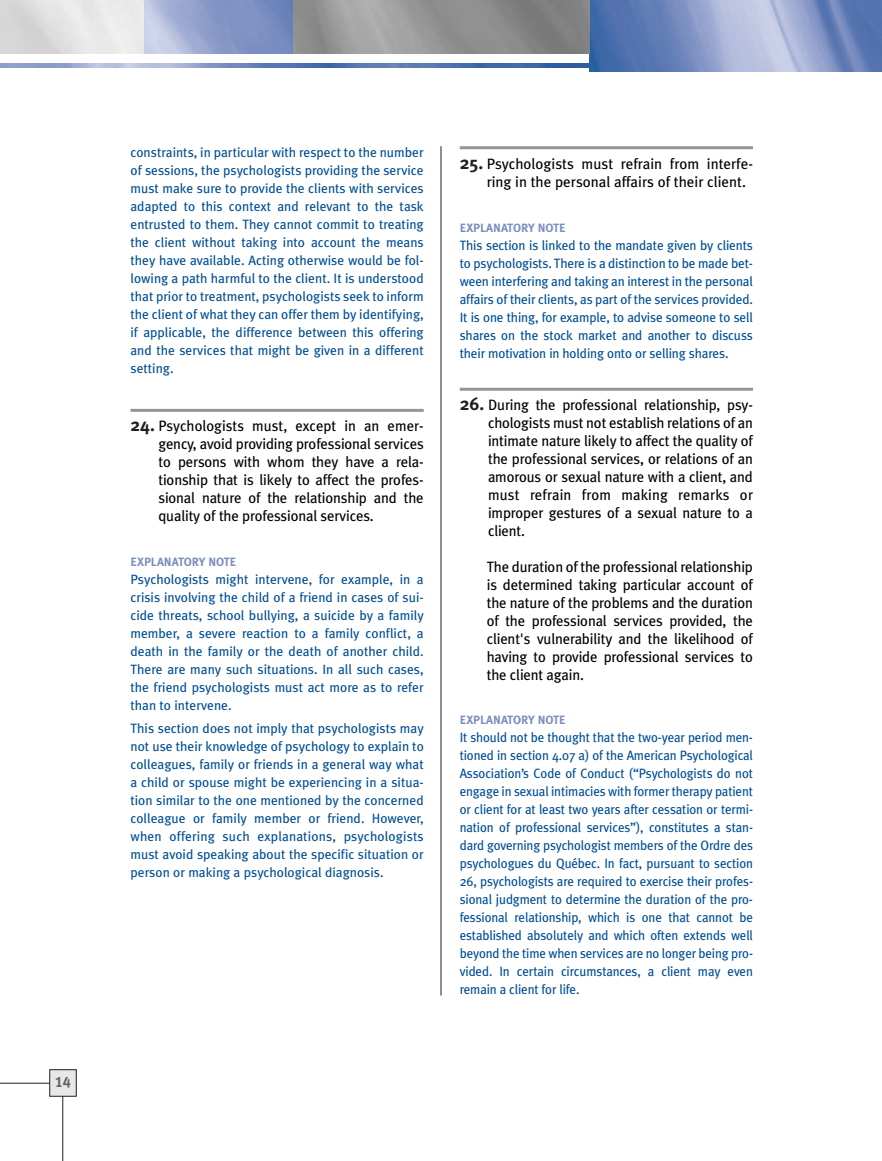
<style>
.page{position:relative;width:882px;height:1161px;background:#fff}
.page>*{position:absolute;margin:0;border:0;box-sizing:border-box;transform-origin:0 0}
.t1{font:15px/18px "Meta Plus";letter-spacing:-.01em;color:#000;text-align:justify}
.t2{font:15px "Meta Plus Bold Caps";color:#636466}
.t3{font:13.5px/18px "Meta Plus";color:#004e94;text-align:justify}
.t4{font:13.5px/18px "Meta Plus";color:#004e94;text-align:justify;scale:.96 1}
.t5{font:700 12px "Meta Plus";letter-spacing:-.01em;color:#7b8ebe}
.s1{font-weight:700;font-size:18px;color:#231f20}
</style>
<div class="page">
<svg style="left:0;top:1083px;width:63px;height:78px"></svg>
<div style="left:50px;top:1070px;width:26px;height:26px;background:#e6e7e8"></div>
<div style="left:50px;top:1070px;width:27px;height:27px;border:1px solid #231f20"></div>
<img style="left:590px;top:0;width:292px;height:72px">
<img style="left:292px;top:0;width:298px;height:54px">
<img style="left:0;top:63px;width:590px;height:5px">
<img style="left:144px;top:0;width:148px;height:54px">
<hr style="left:441px;top:146px;width:1px;height:850px;background:#231f20">
<hr style="left:130px;top:409px;width:294px;height:3px;background:#939598">
<hr style="left:460px;top:146px;width:293px;height:3px;background:#939598">
<hr style="left:460px;top:388px;width:293px;height:3px;background:#939598">
<p class="t2" style="left:55px;top:1073px;width:18px">14</p>
<p class="t3" style="left:130px;top:144px;width:295px">constraints, in particular with respect to the number of sessions, the psychologists providing the service must make sure to provide the clients with services adapted to this context and relevant to the task entrusted to them. They cannot commit to treating the client without taking into account the means they have available. Acting otherwise would be fol&shy;lowing a path harmful to the client. It is understood that prior to treatment, psychologists seek to inform the client of what they can offer them by identifying, if applicable, the difference between this offering and the services that might be given in a different setting.</p>
<p class="t1" style="left:158px;top:418px;width:267px;text-indent:-28px"><span class="s1">24.</span> Psychologists must, except in an emer&shy;gency, avoid providing professional services to persons with whom they have a rela&shy;tionship that is likely to affect the profes&shy;sional nature of the relationship and the quality of the professional services.</p>
<p class="t5" style="left:130px;top:557px;width:107px">EXPLANATORY NOTE</p>
<p class="t3" style="left:130px;top:572px;width:295px">Psychologists might intervene, for example, in a crisis involving the child of a friend in cases of sui&shy;cide threats, school bullying, a suicide by a family member, a severe reaction to a family conflict, a death in the family or the death of another child.<br>There are many such situations. In all such cases, the friend psychologists must act more as to refer than to intervene.</p>
<p class="t3" style="left:130px;top:720px;width:295px">This section does not imply that psychologists may not use their knowledge of psychology to explain to colleagues, family or friends in a general way what a child or spouse might be experiencing in a situa&shy;tion similar to the one mentioned by the concerned colleague or family member or friend. However, when offering such explanations, psychologists must avoid speaking about the specific situation or person or making a psychological diagnosis.</p>
<p class="t1" style="left:487px;top:156px;width:268px;text-indent:-27px"><span class="s1">25.</span> Psychologists must refrain from interfe&shy;ring in the personal affairs of their client.</p>
<p class="t5" style="left:460px;top:223px;width:107px">EXPLANATORY NOTE</p>
<p class="t3" style="left:460px;top:237px;width:295px">This section is linked to the mandate given by clients to psychologists. There is a distinction to be made bet&shy;ween interfering and taking an interest in the personal affairs of their clients, as part of the services provided.<br>It is one thing, for example, to advise someone to sell shares on the stock market and another to discuss their motivation in holding onto or selling shares.</p>
<p class="t1" style="left:488px;top:397px;width:266px;text-indent:-28px"><span class="s1">26.</span> During the professional relationship, psy&shy;chologists must not establish relations of an intimate nature likely to affect the quality of the professional services, or relations of an amorous or sexual nature with a client, and must refrain from making remarks or improper gestures of a sexual nature to a client.</p>
<p class="t1" style="left:487px;top:559px;width:268px">The duration of the professional relationship is determined taking particular account of the nature of the problems and the duration of the professional services provided, the client's vulnerability and the likelihood of having to provide professional services to the client again.</p>
<p class="t5" style="left:460px;top:715px;width:107px">EXPLANATORY NOTE</p>
<p class="t4" style="left:460px;top:729px;width:307px">It should not be thought that the two-year period men&shy;tioned in section 4.07 a) of the American Psychological Association’s Code of Conduct (“Psychologists do not engage in sexual intimacies with former therapy patient or client for at least two years after cessation or termi&shy;nation of professional services”), constitutes a stan&shy;dard governing psychologist members of the Ordre des psychologues du Québec. In fact, pursuant to section 26, psychologists are required to exercise their profes&shy;sional judgment to determine the duration of the pro&shy;fessional relationship, which is one that cannot be established absolutely and which often extends well beyond the time when services are no longer being pro&shy;vided. In certain circumstances, a client may even remain a client for life.</p>
</div>
